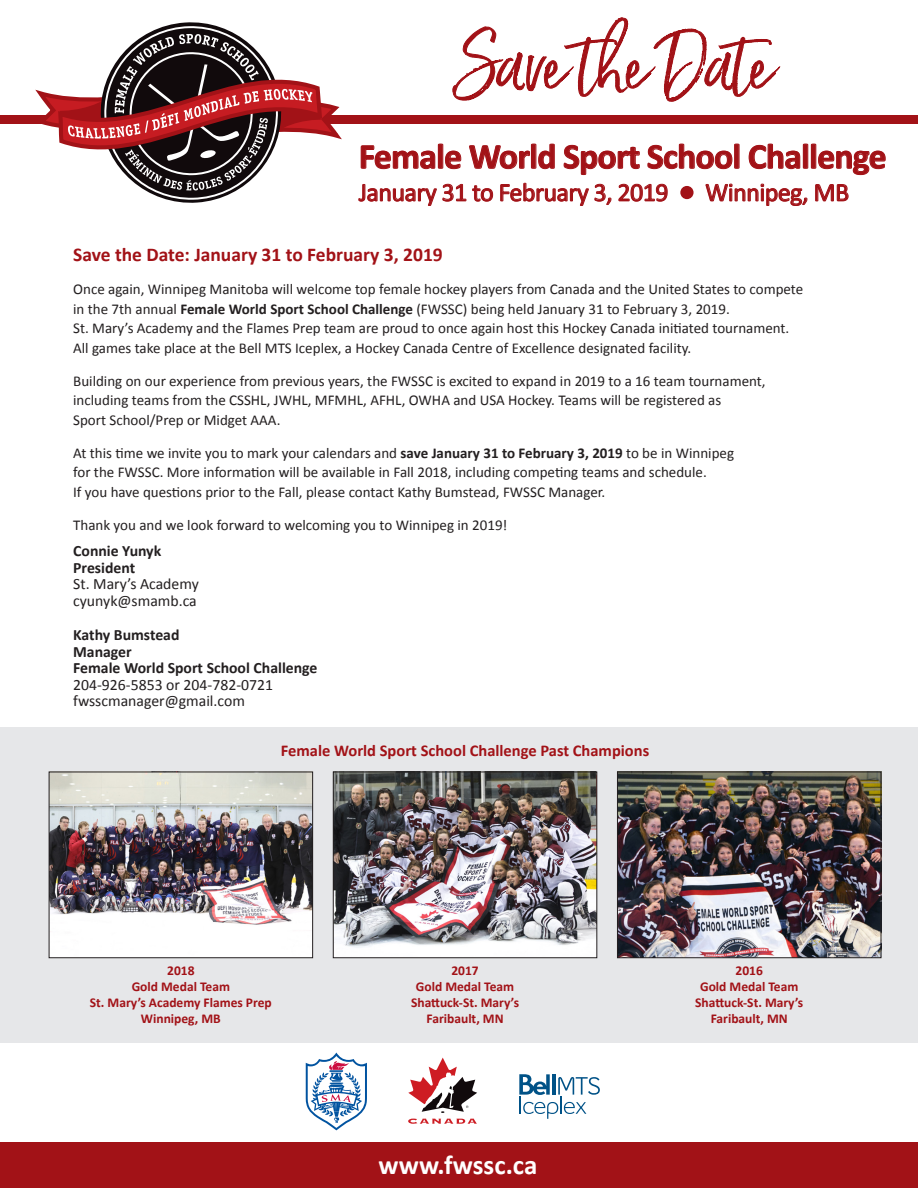
<style>
.page{position:relative;width:918px;height:1188px;background:#fff}
.page>*{position:absolute;margin:0;border:0;box-sizing:border-box;transform-origin:0 0}
.t1{font:73.65px "Saturday Script";letter-spacing:-.02em;color:#a21217}
.t2{font:700 35.55px "Calibri";letter-spacing:-.02em;color:#a21217}
.t3{font:700 27px "Calibri";color:#fff}
.t4{font:25.95px "Calibri";letter-spacing:-.02em;color:#a21217}
.t5{font:700 19.5px "Calibri";color:#a21217}
.t6{font:700 16.5px "Calibri";color:#a21217}
.t7{font:15.75px "Calibri";color:#231f20}
.t8{font:700 15.75px/16.5px "Calibri";color:#231f20}
.t9{font:15px/19.5px "Calibri";color:#231f20}
.t10{font:700 13.5px/16.2px "Calibri";color:#a21217;text-align:center}
.s1{font-weight:700}
</style>
<div class="page">
<div style="left:0;top:728px;width:918px;height:315px;background:#e6e7e9"></div>
<div style="left:0;top:116px;width:918px;height:8px;background:#a21217"></div>
<svg style="left:34px;top:22px;width:309px;height:181px"></svg>
<div style="left:0;top:1143px;width:918px;height:45px;background:#a21217"></div>
<svg style="left:306px;top:1053px;width:61px;height:77px"></svg>
<svg style="left:519px;top:1074px;width:81px;height:45px"></svg>
<svg style="left:408px;top:1057px;width:69px;height:67px"></svg>
<img style="left:51px;top:774px;width:260px;height:182px">
<div style="left:49px;top:772px;width:264px;height:186px;border:1px solid #231f20"></div>
<svg style="left:358px;top:143px;width:528px;height:63px"></svg>
<div style="left:681px;top:187px;width:11px;height:11px;background:#a21217;border-radius:50%"></div>
<div style="left:680px;top:186px;width:14px;height:13px;border:2px solid #a21217;border-radius:50%"></div>
<svg style="left:452px;top:17px;width:329px;height:85px"></svg>
<img style="left:335px;top:774px;width:260px;height:182px">
<div style="left:333px;top:772px;width:264px;height:186px;border:1px solid #231f20"></div>
<img style="left:619px;top:774px;width:260px;height:182px">
<div style="left:617px;top:772px;width:264px;height:186px;border:1px solid #231f20"></div>
<p class="t1" style="left:459px;top:18px;width:317px">Save the Date</p>
<p class="t2" style="left:359px;top:134px;width:529px">Female World Sport School Challenge</p>
<p class="t4" style="left:359px;top:176px;width:311px">January 31 to February 3, 2019</p>
<p class="t4" style="left:705px;top:176px;width:145px">Winnipeg, MB</p>
<p class="t5" style="left:73px;top:242px;width:371px">Save the Date: January 31 to February 3, 2019</p>
<p class="t9" style="left:73px;top:279px;width:732px">Once again, Winnipeg Manitoba will welcome top female hockey players from Canada and the United States to compete in the 7th annual <span class="s1">Female World Sport School Challenge</span> (FWSSC) being held January 31 to February 3, 2019.<br>St. Mary’s Academy and the Flames Prep team are proud to once again host this Hockey Canada initiated tournament.<br>All games take place at the Bell MTS Iceplex, a Hockey Canada Centre of Excellence designated facility.</p>
<p class="t9" style="left:73px;top:371px;width:694px">Building on our experience from previous years, the FWSSC is excited to expand in 2019 to a 16 team tournament, including teams from the CSSHL, JWHL, MFMHL, AFHL, OWHA and USA Hockey. Teams will be registered as<br>Sport School/Prep or Midget AAA.</p>
<p class="t9" style="left:73px;top:443px;width:662px">At this time we invite you to mark your calendars and <span class="s1">save January 31 to February 3, 2019</span> to be in Winnipeg for the FWSSC. More information will be available in Fall 2018, including competing teams and schedule.<br>If you have questions prior to the Fall, please contact Kathy Bumstead, FWSSC Manager.</p>
<p class="t9" style="left:73px;top:515px;width:436px">Thank you and we look forward to welcoming you to Winnipeg in 2019!</p>
<p class="t8" style="left:73px;top:543px;width:90px">Connie Yunyk<br>President</p>
<p class="t7" style="left:73px;top:574px;width:127px">St. Mary’s Academy</p>
<p class="t7" style="left:73px;top:591px;width:125px">cyunyk@smamb.ca</p>
<p class="t8" style="left:73px;top:627px;width:246px">Kathy Bumstead<br>Manager<br>Female World Sport School Challenge</p>
<p class="t7" style="left:73px;top:674px;width:201px">204-926-5853 or 204-782-0721</p>
<p class="t7" style="left:73px;top:691px;width:173px">fwsscmanager@gmail.com</p>
<p class="t6" style="left:281px;top:740px;width:370px">Female World Sport School Challenge Past Champions</p>
<p class="t10" style="left:90px;top:962px;width:183px">2018<br>Gold Medal Team<br>St. Mary’s Academy Flames Prep</p>
<p class="t10" style="left:141px;top:1011px;width:81px">Winnipeg, MB</p>
<p class="t10" style="left:416px;top:962px;width:100px">2017<br>Gold Medal Team</p>
<p class="t10" style="left:411px;top:994px;width:110px">Shattuck-St. Mary’s<br>Faribault, MN</p>
<p class="t3" style="left:378px;top:1148px;width:160px">www.fwssc.ca</p>
<p class="t10" style="left:700px;top:962px;width:100px">2016<br>Gold Medal Team</p>
<p class="t10" style="left:695px;top:994px;width:110px">Shattuck-St. Mary’s<br>Faribault, MN</p>
</div>
